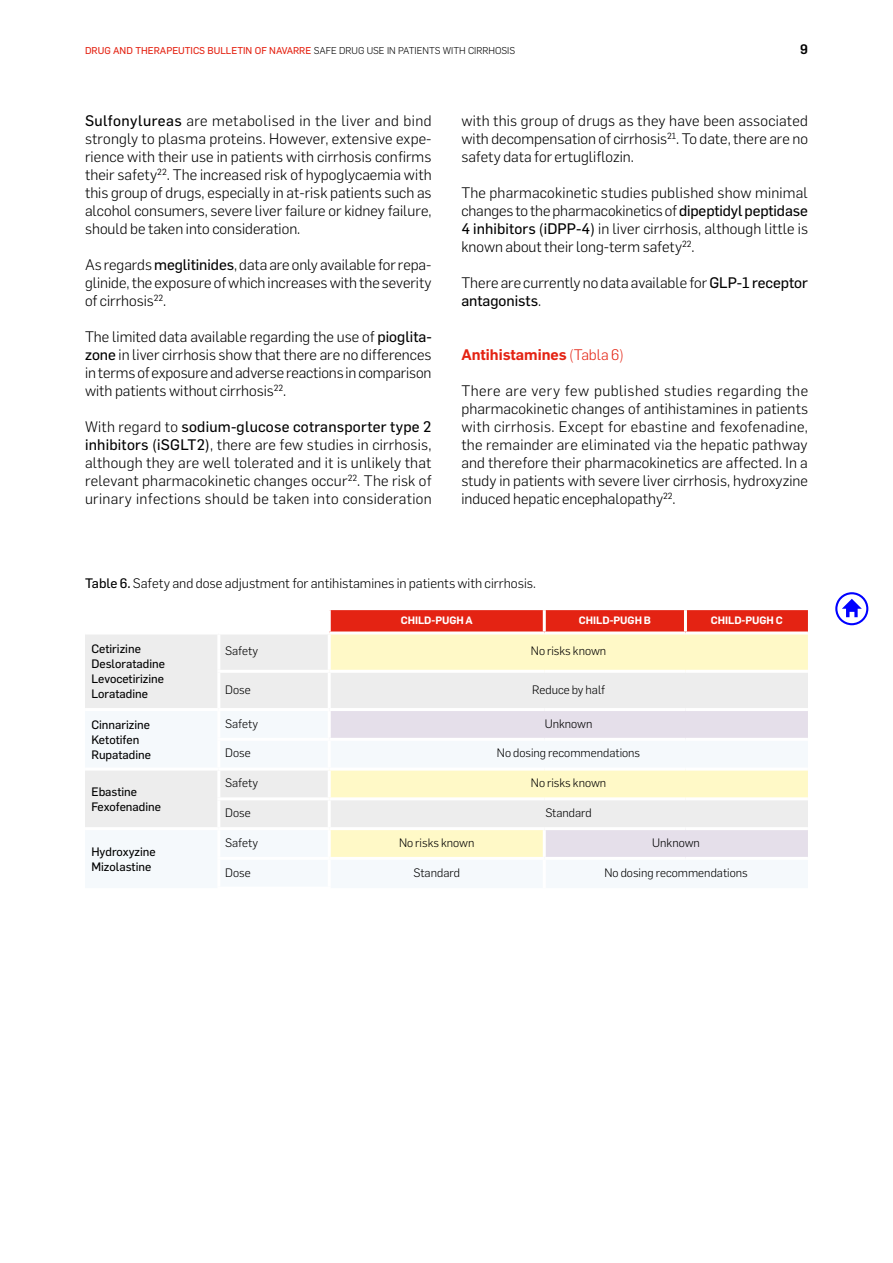
<style>
.page{position:relative;width:893px;height:1263px;background:#fff}
.page>*{position:absolute;margin:0;border:0;box-sizing:border-box;transform-origin:0 0}
.t1{font:300 15px/18px "Flama";color:#000;text-align:justify}
.t2{font:15px "Flama Basic";letter-spacing:.015em;color:#000}
.t3{font:600 15px "Flama";color:#e42313}
.t4{font:300 13.5px "Flama";color:#000}
.t5{font:500 13.5px "Flama";color:#000}
.t6{font:300 12px "Flama";color:#000}
.t7{font:12px/15px "Flama Basic";color:#000}
.t8{font:600 10.5px "Flama";color:#fff}
.t9{font:9.75px "Flama Basic";color:#e42313}
.s1{font-family:"Flama";font-weight:300;color:#000}
.s2{font-family:"Flama Basic";font-weight:400}
.s3{font-family:"Flama";font-weight:300}
.s4{font-weight:300}
</style>
<div class="page">
<div style="left:835px;top:592px;width:33px;height:33px;border:2px solid #00f;border-radius:50%"></div>
<svg style="left:842px;top:599px;width:20px;height:18px"></svg>
<div style="left:331px;top:610px;width:477px;height:21px;background:#e42313"></div>
<div style="left:85px;top:635px;width:243px;height:73px;background:#ededed"></div>
<svg style="left:331px;top:634px;width:477px;height:74px"></svg>
<div style="left:85px;top:771px;width:243px;height:56px;background:#ededed"></div>
<svg style="left:331px;top:711px;width:477px;height:146px"></svg>
<hr style="left:543px;top:610px;width:3px;height:21px;background:#fff">
<hr style="left:684px;top:610px;width:3px;height:21px;background:#fff">
<hr style="left:217px;top:634px;width:3px;height:36px;background:#fff">
<hr style="left:217px;top:770px;width:3px;height:27px;background:#fff">
<hr style="left:217px;top:670px;width:112px;height:3px;background:#fff">
<hr style="left:217px;top:673px;width:3px;height:35px;background:#fff">
<hr style="left:329px;top:670px;width:215px;height:3px;background:#fff">
<hr style="left:544px;top:670px;width:141px;height:3px;background:#fff">
<hr style="left:685px;top:670px;width:123px;height:3px;background:#fff">
<hr style="left:217px;top:797px;width:112px;height:3px;background:#fff">
<hr style="left:217px;top:800px;width:3px;height:27px;background:#fff">
<hr style="left:329px;top:738px;width:215px;height:3px;background:#fff">
<hr style="left:544px;top:738px;width:141px;height:3px;background:#fff">
<hr style="left:685px;top:738px;width:123px;height:3px;background:#fff">
<hr style="left:329px;top:767px;width:215px;height:3px;background:#fff">
<hr style="left:544px;top:767px;width:141px;height:3px;background:#fff">
<hr style="left:685px;top:767px;width:123px;height:3px;background:#fff">
<hr style="left:329px;top:797px;width:215px;height:3px;background:#fff">
<hr style="left:544px;top:797px;width:141px;height:3px;background:#fff">
<hr style="left:685px;top:797px;width:123px;height:3px;background:#fff">
<hr style="left:329px;top:827px;width:215px;height:3px;background:#fff">
<hr style="left:544px;top:827px;width:141px;height:3px;background:#fff">
<hr style="left:543px;top:830px;width:3px;height:27px;background:#fff">
<hr style="left:685px;top:827px;width:123px;height:3px;background:#fff">
<p class="t9" style="left:85px;top:44px;width:432px">DRUG AND THERAPEUTICS BULLETIN OF NAVARRE <span class="s1">SAFE DRUG USE IN PATIENTS WITH CIRRHOSIS</span></p>
<p class="t5" style="left:800px;top:39px;width:9px">9</p>
<p class="t1" style="left:85px;top:111px;width:348px"><span class="s2">Sulfonylureas</span> are metabolised in the liver and bind strongly to plasma proteins. However, extensive expe&shy;rience with their use in patients with cirrhosis confirms their safety<sup>22</sup>. The increased risk of hypoglycaemia with this group of drugs, especially in at-risk patients such as alcohol consumers, severe liver failure or kidney failure, should be taken into consideration.</p>
<p class="t1" style="left:85px;top:255px;width:348px">As regards <span class="s2">meglitinides</span>, data are only available for repa&shy;glinide, the exposure of which increases with the severity of cirrhosis<sup>22</sup>.</p>
<p class="t1" style="left:85px;top:327px;width:348px">The limited data available regarding the use of <span class="s2">pioglita&shy;zone</span> in liver cirrhosis show that there are no differences in terms of exposure and adverse reactions in comparison with patients without cirrhosis<sup>22</sup>.</p>
<p class="t2" style="left:85px;top:416px;width:348px"><span class="s3">With regard to</span> sodium-glucose cotransporter type 2</p>
<p class="t1" style="left:85px;top:435px;width:348px"><span class="s2">inhibitors (iSGLT2)</span>, there are few studies in cirrhosis, although they are well tolerated and it is unlikely that relevant pharmacokinetic changes occur<sup>22</sup>. The risk of urinary infections should be taken into consideration</p>
<p class="t1" style="left:461px;top:111px;width:348px">with this group of drugs as they have been associated with decompensation of cirrhosis<sup>21</sup>. To date, there are no safety data for ertugliflozin.</p>
<p class="t1" style="left:461px;top:183px;width:348px">The pharmacokinetic studies published show minimal changes to the pharmacokinetics of <span class="s2">dipeptidyl peptidase 4 inhibitors (iDPP-4)</span> in liver cirrhosis, although little is known about their long-term safety<sup>22</sup>.</p>
<p class="t1" style="left:461px;top:273px;width:348px">There are currently no data available for <span class="s2">GLP-1 receptor</span></p>
<p class="t2" style="left:461px;top:290px;width:81px">antagonists<span class="s3">.</span></p>
<p class="t3" style="left:461px;top:344px;width:164px">Antihistamines <span class="s4">(Tabla 6)</span></p>
<p class="t1" style="left:461px;top:381px;width:348px">There are very few published studies regarding the pharmacokinetic changes of antihistamines in patients with cirrhosis. Except for ebastine and fexofenadine, the remainder are eliminated via the hepatic pathway and therefore their pharmacokinetics are affected. In a study in patients with severe liver cirrhosis, hydroxyzine induced hepatic encephalopathy<sup>22</sup>.</p>
<p class="t4" style="left:85px;top:574px;width:452px"><span class="s2">Table 6.</span> Safety and dose adjustment for antihistamines in patients with cirrhosis.</p>
<p class="t8" style="left:401px;top:613px;width:74px">CHILD-PUGH A</p>
<p class="t8" style="left:579px;top:613px;width:74px">CHILD-PUGH B</p>
<p class="t8" style="left:711px;top:613px;width:73px">CHILD-PUGH C</p>
<p class="t7" style="left:91px;top:641px;width:75px">Cetirizine<br>Desloratadine<br>Levocetirizine<br>Loratadine</p>
<p class="t6" style="left:225px;top:643px;width:35px">Safety</p>
<p class="t6" style="left:531px;top:643px;width:77px">No risks known</p>
<p class="t6" style="left:225px;top:681px;width:27px">Dose</p>
<p class="t6" style="left:532px;top:681px;width:74px">Reduce by half</p>
<p class="t7" style="left:91px;top:716px;width:61px">Cinnarizine<br>Ketotifen<br>Rupatadine</p>
<p class="t6" style="left:225px;top:715px;width:35px">Safety</p>
<p class="t6" style="left:545px;top:715px;width:49px">Unknown</p>
<p class="t6" style="left:225px;top:745px;width:27px">Dose</p>
<p class="t6" style="left:497px;top:745px;width:145px">No dosing recommendations</p>
<p class="t7" style="left:91px;top:783px;width:71px">Ebastine<br>Fexofenadine</p>
<p class="t7" style="left:91px;top:843px;width:66px">Hydroxyzine<br>Mizolastine</p>
<p class="t6" style="left:225px;top:775px;width:35px">Safety</p>
<p class="t6" style="left:531px;top:775px;width:77px">No risks known</p>
<p class="t6" style="left:225px;top:805px;width:27px">Dose</p>
<p class="t6" style="left:545px;top:805px;width:48px">Standard</p>
<p class="t6" style="left:225px;top:834px;width:35px">Safety</p>
<p class="t6" style="left:399px;top:834px;width:77px">No risks known</p>
<p class="t6" style="left:652px;top:834px;width:49px">Unknown</p>
<p class="t6" style="left:225px;top:864px;width:27px">Dose</p>
<p class="t6" style="left:413px;top:864px;width:48px">Standard</p>
<p class="t6" style="left:604px;top:864px;width:145px">No dosing recommendations</p>
</div>
